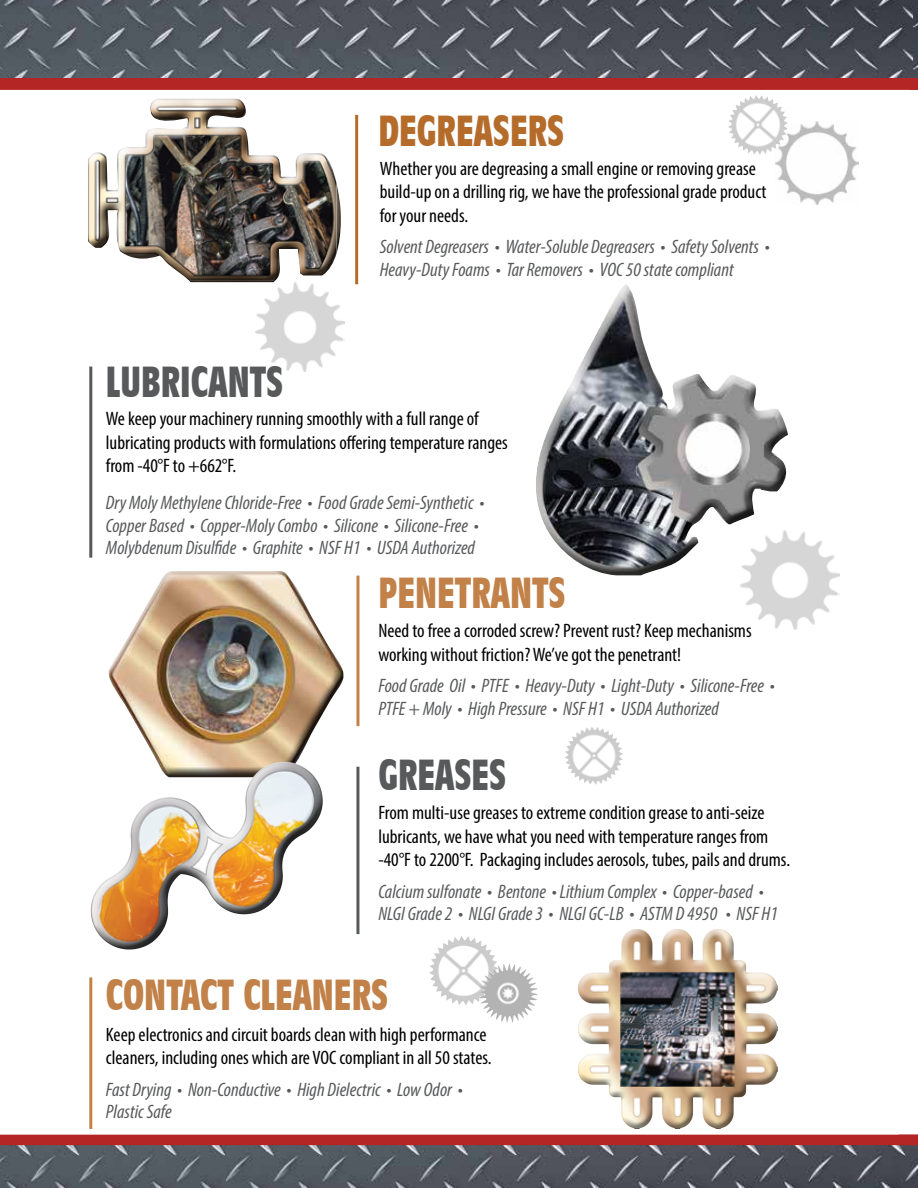
<style>
.page{position:relative;width:918px;height:1188px;background:#fff}
.page>*{position:absolute;margin:0;border:0;box-sizing:border-box;transform-origin:0 0}
.t1{font:700 condensed 40.5px "Incised 901 BT";color:#c18148}
.t2{font:700 condensed 40.5px "Incised 901 BT";color:#58595b}
.t3{font:700 condensed 40.5px "Incised 901 BT";color:#b56b29}
.t4{font:condensed 19.5px/23.4px "Myriad Pro";color:#000}
.t5{font:italic condensed 19.5px/22.5px "Myriad Pro";color:#58595b}
</style>
<div class="page">
<img style="left:0;top:0;width:914px;height:78px">
<img style="left:0;top:1145px;width:918px;height:43px">
<div style="left:0;top:1135px;width:918px;height:10px;background:#b32625"></div>
<div style="left:0;top:79px;width:918px;height:11px;background:#b32625"></div>
<img style="left:914px;top:0;width:4px;height:78px">
<div style="left:108px;top:571px;width:237px;height:199px;background:#fff;opacity:.75"></div>
<div style="left:108px;top:575px;width:237px;height:203px;background:#000;opacity:.75"></div>
<hr style="left:89px;top:977px;width:3px;height:152px;background:#c18148">
<img style="left:255px;top:283px;width:90px;height:89px">
<img style="left:741px;top:532px;width:98px;height:97px">
<img style="left:775px;top:122px;width:83px;height:83px">
<hr style="left:89px;top:367px;width:3px;height:191px;background:#58595b">
<hr style="left:356px;top:576px;width:3px;height:150px;background:#c18148">
<hr style="left:355px;top:115px;width:3px;height:169px;background:#b56b29">
<img style="left:728px;top:95px;width:60px;height:60px">
<img style="left:565px;top:727px;width:58px;height:58px">
<hr style="left:356px;top:767px;width:3px;height:167px;background:#58595b">
<img style="left:429px;top:936px;width:68px;height:69px">
<img style="left:479px;top:964px;width:59px;height:59px">
<div style="left:0;top:78px;width:918px;height:10px;background:#b32625"></div>
<div style="left:87px;top:97px;width:255px;height:186px;background:#000;opacity:.75"></div>
<div style="left:577px;top:928px;width:201px;height:196px;background:#fff;opacity:.75"></div>
<div style="left:577px;top:933px;width:201px;height:196px;background:#58595b;opacity:.75"></div>
<div style="left:537px;top:283px;width:252px;height:294px;background:#000;opacity:.75"></div>
<div style="left:80px;top:758px;width:245px;height:178px;background:#fff;opacity:.75"></div>
<div style="left:88px;top:774px;width:239px;height:178px;background:#000;opacity:.75"></div>
<h1 class="t3" style="left:378px;top:107px;width:187px">DEGREASERS</h1>
<h1 class="t2" style="left:106px;top:358px;width:179px">LUBRICANTS</h1>
<p class="t4" style="left:380px;top:157px;width:388px">Whether you are degreasing a small engine or removing grease build-up on a drilling rig, we have the professional grade product for your needs.</p>
<p class="t5" style="left:380px;top:235px;width:392px">Solvent Degreasers • Water-Soluble Degreasers • Safety Solvents •<br>Heavy-Duty Foams • Tar Removers • VOC 50 state compliant</p>
<p class="t4" style="left:106px;top:407px;width:404px">We keep your machinery running smoothly with a full range of lubricating products with formulations offering temperature ranges from -40°F to +662°F.</p>
<p class="t5" style="left:106px;top:492px;width:380px">Dry Moly Methylene Chloride-Free • Food Grade Semi-Synthetic •<br>Copper Based • Copper-Moly Combo • Silicone • Silicone-Free •<br>Molybdenum Disulfide • Graphite • NSF H1 • USDA Authorized</p>
<h1 class="t1" style="left:378px;top:569px;width:189px">PENETRANTS</h1>
<p class="t4" style="left:378px;top:619px;width:375px">Need to free a corroded screw? Prevent rust? Keep mechanisms working without friction? We’ve got the penetrant!</p>
<p class="t5" style="left:378px;top:674px;width:398px">Food Grade Oil • PTFE • Heavy-Duty • Light-Duty • Silicone-Free •<br>PTFE + Moly • High Pressure • NSF H1 • USDA Authorized</p>
<h1 class="t2" style="left:378px;top:751px;width:129px">GREASES</h1>
<p class="t4" style="left:378px;top:801px;width:413px">From multi-use greases to extreme condition grease to anti-seize lubricants, we have what you need with temperature ranges from -40°F to 2200°F. Packaging includes aerosols, tubes, pails and drums.</p>
<p class="t5" style="left:378px;top:880px;width:401px">Calcium sulfonate • Bentone • Lithium Complex • Copper-based •<br>NLGI Grade 2 • NLGI Grade 3 • NLGI GC-LB • ASTM D 4950 • NSF H1</p>
<h1 class="t1" style="left:106px;top:971px;width:284px">CONTACT CLEANERS</h1>
<p class="t4" style="left:106px;top:1022px;width:387px">Keep electronics and circuit boards clean with high performance cleaners, including ones which are VOC compliant in all 50 states.</p>
<p class="t5" style="left:106px;top:1078px;width:358px">Fast Drying • Non-Conductive • High Dielectric • Low Odor •<br>Plastic Safe</p>
</div>
